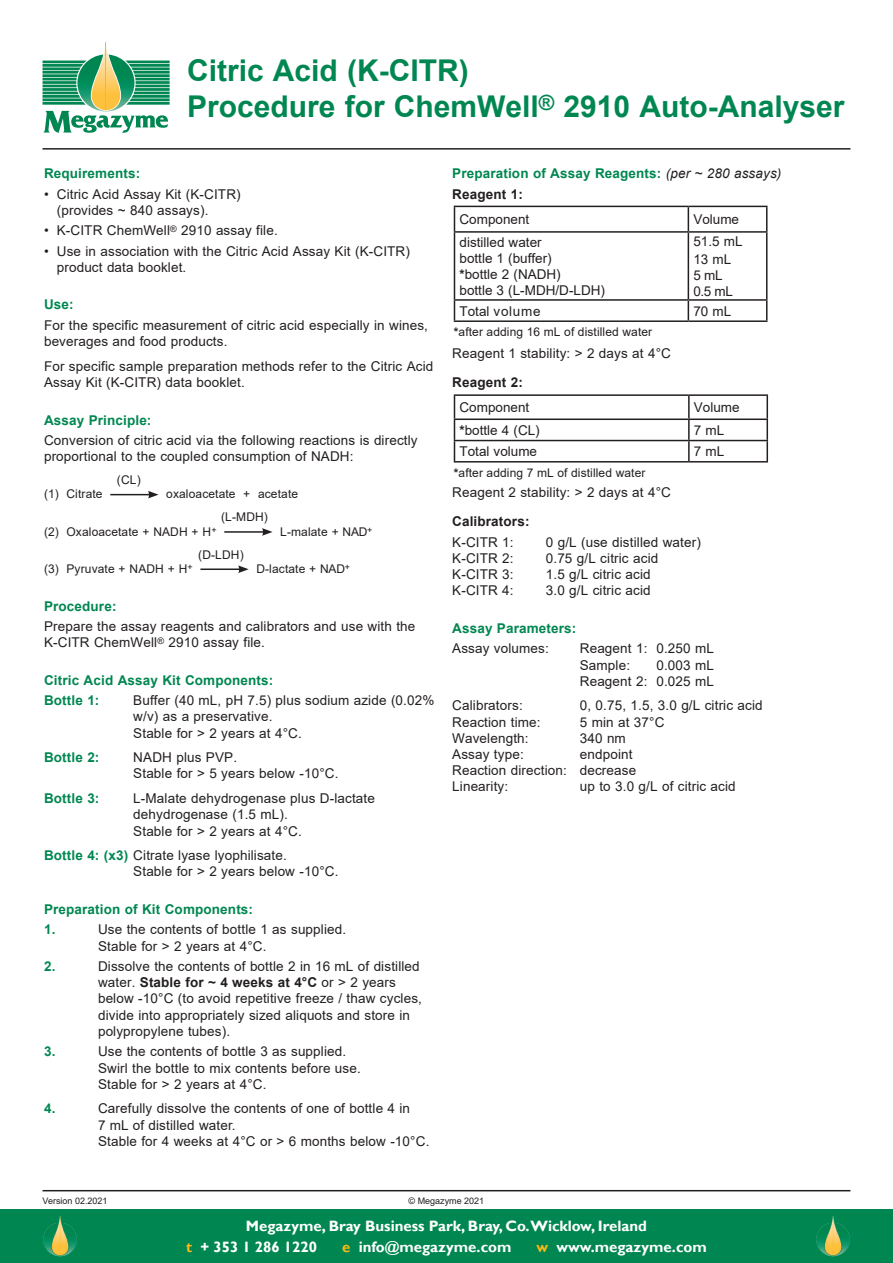
<style>
.page{position:relative;width:893px;height:1263px;background:#fff}
.page>*{position:absolute;margin:0;border:0;box-sizing:border-box;transform-origin:0 0}
.t1{font:700 30px/36px "Arial";color:#008751}
.t2{font:700 15px "Gill Sans";color:#fff}
.t3{font:13.5px/16.2px "Arial";letter-spacing:.01em;color:#231f20}
.t4{font:700 13.5px "Arial";letter-spacing:.01em;color:#008751}
.t5{font:700 13.5px "Arial";letter-spacing:.01em;color:#231f20}
.t6{font:13.5px "Arial";letter-spacing:.05em;color:#231f20}
.t7{font:12px "Arial";letter-spacing:.01em;color:#231f20}
.t8{font:9px "Arial";color:#231f20}
.s1{font-weight:700;color:#008751}
.s2{font-weight:700}
.s3{font-weight:400;font-style:italic;color:#231f20}
.s4{color:#fcb814}
</style>
<div class="page">
<svg style="left:454px;top:206px;width:313px;height:114px"></svg>
<hr style="left:454px;top:320px;width:234px;height:2px;background:#231f20">
<hr style="left:688px;top:320px;width:79px;height:2px;background:#231f20">
<hr style="left:454px;top:394px;width:235px;height:2px;background:#231f20">
<hr style="left:689px;top:394px;width:79px;height:2px;background:#231f20">
<hr style="left:766px;top:396px;width:2px;height:22px;background:#231f20">
<hr style="left:689px;top:418px;width:79px;height:2px;background:#231f20">
<hr style="left:766px;top:420px;width:2px;height:20px;background:#231f20">
<svg style="left:454px;top:395px;width:313px;height:66px"></svg>
<hr style="left:689px;top:440px;width:79px;height:1px;background:#231f20">
<hr style="left:688px;top:441px;width:2px;height:20px;background:#231f20">
<hr style="left:766px;top:441px;width:2px;height:20px;background:#231f20">
<hr style="left:454px;top:461px;width:235px;height:1px;background:#231f20">
<hr style="left:689px;top:461px;width:79px;height:1px;background:#231f20">
<hr style="left:110px;top:494px;width:40px;height:1px;background:#231f20">
<svg style="left:148px;top:491px;width:11px;height:7px"></svg>
<hr style="left:224px;top:531px;width:40px;height:2px;background:#231f20">
<svg style="left:262px;top:528px;width:11px;height:8px"></svg>
<hr style="left:200px;top:568px;width:40px;height:2px;background:#231f20">
<svg style="left:238px;top:565px;width:11px;height:8px"></svg>
<svg style="left:43px;top:43px;width:127px;height:90px"></svg>
<hr style="left:106px;top:43px;width:1px;height:67px;background:#fcb814">
<div style="left:1px;top:1209px;width:891px;height:53px;background:#008751"></div>
<div style="left:0;top:1209px;width:893px;height:54px;border:1px solid #008751"></div>
<img style="left:816px;top:1216px;width:34px;height:40px">
<img style="left:43px;top:1216px;width:34px;height:40px">
<hr style="left:43px;top:148px;width:807px;height:2px;background:#231f20">
<hr style="left:43px;top:1190px;width:807px;height:1px;background:#231f20">
<p class="t1" style="left:187px;top:52px;width:659px">Citric Acid (K-CITR)<br>Procedure for ChemWell<sup>®</sup> 2910 Auto-Analyser</p>
<p class="t4" style="left:44px;top:164px;width:98px">Requirements:</p>
<p class="t3" style="left:57px;top:186px;width:185px;text-indent:-13px">• Citric Acid Assay Kit (K-CITR) (provides ~ 840 assays).</p>
<p class="t3" style="left:44px;top:222px;width:235px">• K-CITR ChemWell<sup>®</sup> 2910 assay file.</p>
<p class="t3" style="left:57px;top:243px;width:355px;text-indent:-13px">• Use in association with the Citric Acid Assay Kit (K-CITR) product data booklet.</p>
<p class="t4" style="left:44px;top:295px;width:31px">Use:</p>
<p class="t3" style="left:44px;top:317px;width:386px">For the specific measurement of citric acid especially in wines, beverages and food products.</p>
<p class="t3" style="left:44px;top:358px;width:391px">For specific sample preparation methods refer to the Citric Acid<br>Assay Kit (K-CITR) data booklet.</p>
<p class="t4" style="left:44px;top:410px;width:109px">Assay Principle:</p>
<p class="t3" style="left:44px;top:432px;width:375px">Conversion of citric acid via the following reactions is directly proportional to the coupled consumption of NADH:</p>
<p class="t7" style="left:117px;top:472px;width:25px">(CL)</p>
<p class="t7" style="left:44px;top:486px;width:60px">(1) Citrate</p>
<p class="t7" style="left:166px;top:486px;width:133px">oxaloacetate + acetate</p>
<p class="t7" style="left:221px;top:509px;width:48px">(L-MDH)</p>
<p class="t7" style="left:44px;top:523px;width:174px">(2) Oxaloacetate + NADH + H<sup>+</sup></p>
<p class="t7" style="left:280px;top:523px;width:94px">L-malate + NAD<sup>+</sup></p>
<p class="t7" style="left:198px;top:546px;width:47px">(D-LDH)</p>
<p class="t7" style="left:44px;top:561px;width:150px">(3) Pyruvate + NADH + H<sup>+</sup></p>
<p class="t7" style="left:256px;top:561px;width:95px">D-lactate + NAD<sup>+</sup></p>
<p class="t4" style="left:44px;top:596px;width:74px">Procedure:</p>
<p class="t3" style="left:44px;top:618px;width:373px">Prepare the assay reagents and calibrators and use with the<br>K-CITR ChemWell<sup>®</sup> 2910 assay file.</p>
<p class="t4" style="left:44px;top:670px;width:231px">Citric Acid Assay Kit Components:</p>
<p class="t4" style="left:44px;top:691px;width:57px">Bottle 1:</p>
<p class="t3" style="left:133px;top:692px;width:303px">Buffer (40 mL, pH 7.5) plus sodium azide (0.02% w/v) as a preservative.<br>Stable for &gt; 2 years at 4°C.</p>
<p class="t4" style="left:44px;top:748px;width:57px">Bottle 2:</p>
<p class="t3" style="left:133px;top:749px;width:207px">NADH plus PVP.<br>Stable for &gt; 5 years below -10°C.</p>
<p class="t4" style="left:44px;top:789px;width:57px">Bottle 3:</p>
<p class="t3" style="left:133px;top:790px;width:243px">L-Malate dehydrogenase plus D-lactate dehydrogenase (1.5 mL).<br>Stable for &gt; 2 years at 4°C.</p>
<p class="t3" style="left:133px;top:847px;width:207px;text-indent:-89px"><span class="s1">Bottle 4: (x3)</span> Citrate lyase lyophilisate.<br>Stable for &gt; 2 years below -10°C.</p>
<p class="t4" style="left:44px;top:900px;width:211px">Preparation of Kit Components:</p>
<p class="t4" style="left:44px;top:920px;width:13px">1.</p>
<p class="t3" style="left:98px;top:921px;width:250px">Use the contents of bottle 1 as supplied.<br>Stable for &gt; 2 years at 4°C.</p>
<p class="t4" style="left:44px;top:957px;width:13px">2.</p>
<p class="t3" style="left:98px;top:958px;width:325px">Dissolve the contents of bottle 2 in 16 mL of distilled water. <span class="s2">Stable for ~ 4 weeks at 4°C</span> or &gt; 2 years below -10°C (to avoid repetitive freeze / thaw cycles, divide into appropriately sized aliquots and store in polypropylene tubes).</p>
<p class="t4" style="left:44px;top:1042px;width:13px">3.</p>
<p class="t3" style="left:98px;top:1043px;width:264px">Use the contents of bottle 3 as supplied.<br>Swirl the bottle to mix contents before use.<br>Stable for &gt; 2 years at 4°C.</p>
<p class="t4" style="left:44px;top:1099px;width:13px">4.</p>
<p class="t3" style="left:98px;top:1100px;width:333px">Carefully dissolve the contents of one of bottle 4 in<br>7 mL of distilled water.<br>Stable for 4 weeks at 4°C or &gt; 6 months below -10°C.</p>
<p class="t4" style="left:452px;top:164px;width:331px">Preparation of Assay Reagents: <span class="s3">(per ~ 280 assays)</span></p>
<p class="t5" style="left:452px;top:184px;width:72px">Reagent 1:</p>
<p class="t3" style="left:459px;top:211px;width:71px">Component</p>
<p class="t3" style="left:693px;top:211px;width:47px">Volume</p>
<p class="t3" style="left:459px;top:234px;width:84px">distilled water</p>
<p class="t3" style="left:459px;top:250px;width:94px">bottle 1 (buffer)</p>
<p class="t3" style="left:459px;top:266px;width:103px"><span class="s2">*</span>bottle 2 (NADH)</p>
<p class="t3" style="left:459px;top:282px;width:147px">bottle 3 (L-MDH/D-LDH)</p>
<p class="t3" style="left:693px;top:233px;width:51px">51.5 mL</p>
<p class="t3" style="left:693px;top:251px;width:39px">13 mL</p>
<p class="t3" style="left:693px;top:267px;width:31px">5 mL</p>
<p class="t3" style="left:693px;top:283px;width:41px">0.5 mL</p>
<p class="t6" style="left:459px;top:301px;width:83px">Total volume</p>
<p class="t3" style="left:693px;top:303px;width:39px">70 mL</p>
<p class="t7" style="left:454px;top:324px;width:200px"><span class="s2">*</span>after adding 16 mL of distilled water</p>
<p class="t3" style="left:452px;top:346px;width:220px">Reagent 1 stability: &gt; 2 days at 4°C</p>
<p class="t5" style="left:452px;top:373px;width:72px">Reagent 2:</p>
<p class="t3" style="left:459px;top:399px;width:71px">Component</p>
<p class="t3" style="left:694px;top:399px;width:47px">Volume</p>
<p class="t3" style="left:459px;top:422px;width:82px"><span class="s2">*</span>bottle 4 (CL)</p>
<p class="t3" style="left:694px;top:422px;width:32px">7 mL</p>
<p class="t3" style="left:459px;top:443px;width:79px">Total volume</p>
<p class="t3" style="left:694px;top:443px;width:32px">7 mL</p>
<p class="t7" style="left:454px;top:464px;width:193px"><span class="s2">*</span>after adding 7 mL of distilled water</p>
<p class="t3" style="left:452px;top:484px;width:220px">Reagent 2 stability: &gt; 2 days at 4°C</p>
<p class="t5" style="left:452px;top:512px;width:79px">Calibrators:</p>
<p class="t3" style="left:452px;top:534px;width:63px">K-CITR 1:</p>
<p class="t3" style="left:546px;top:534px;width:157px">0 g/L (use distilled water)</p>
<p class="t3" style="left:452px;top:550px;width:63px">K-CITR 2:</p>
<p class="t3" style="left:546px;top:550px;width:114px">0.75 g/L citric acid</p>
<p class="t3" style="left:452px;top:566px;width:63px">K-CITR 3:</p>
<p class="t3" style="left:546px;top:566px;width:106px">1.5 g/L citric acid</p>
<p class="t3" style="left:452px;top:582px;width:63px">K-CITR 4:</p>
<p class="t3" style="left:546px;top:582px;width:106px">3.0 g/L citric acid</p>
<p class="t4" style="left:452px;top:619px;width:126px">Assay Parameters:</p>
<p class="t3" style="left:452px;top:640px;width:98px">Assay volumes:</p>
<p class="t3" style="left:580px;top:640px;width:136px">Reagent 1: 0.250 mL</p>
<p class="t3" style="left:580px;top:657px;width:52px">Sample:</p>
<p class="t3" style="left:656px;top:657px;width:59px">0.003 mL</p>
<p class="t3" style="left:580px;top:673px;width:136px">Reagent 2: 0.025 mL</p>
<p class="t3" style="left:452px;top:697px;width:72px">Calibrators:</p>
<p class="t3" style="left:580px;top:697px;width:184px">0, 0.75, 1.5, 3.0 g/L citric acid</p>
<p class="t3" style="left:452px;top:714px;width:90px">Reaction time:</p>
<p class="t3" style="left:580px;top:714px;width:86px">5 min at 37°C</p>
<p class="t3" style="left:452px;top:730px;width:78px">Wavelength:</p>
<p class="t3" style="left:580px;top:730px;width:48px">340 nm</p>
<p class="t3" style="left:452px;top:746px;width:73px">Assay type:</p>
<p class="t3" style="left:580px;top:746px;width:54px">endpoint</p>
<p class="t3" style="left:452px;top:762px;width:186px">Reaction direction: decrease</p>
<p class="t3" style="left:452px;top:778px;width:57px">Linearity:</p>
<p class="t3" style="left:580px;top:778px;width:157px">up to 3.0 g/L of citric acid</p>
<p class="t8" style="left:43px;top:1194px;width:67px">Version 02.2021</p>
<p class="t8" style="left:409px;top:1194px;width:77px">© Megazyme 2021</p>
<p class="t2" style="left:246px;top:1217px;width:403px">Megazyme, Bray Business Park, Bray, Co.Wicklow, Ireland</p>
<p class="t2" style="left:186px;top:1238px;width:132px"><span class="s4">t</span> + 353 1 286 1220</p>
<p class="t2" style="left:342px;top:1238px;width:171px"><span class="s4">e</span> info@megazyme.com</p>
<p class="t2" style="left:536px;top:1238px;width:172px"><span class="s4">w</span> www.megazyme.com</p>
</div>
